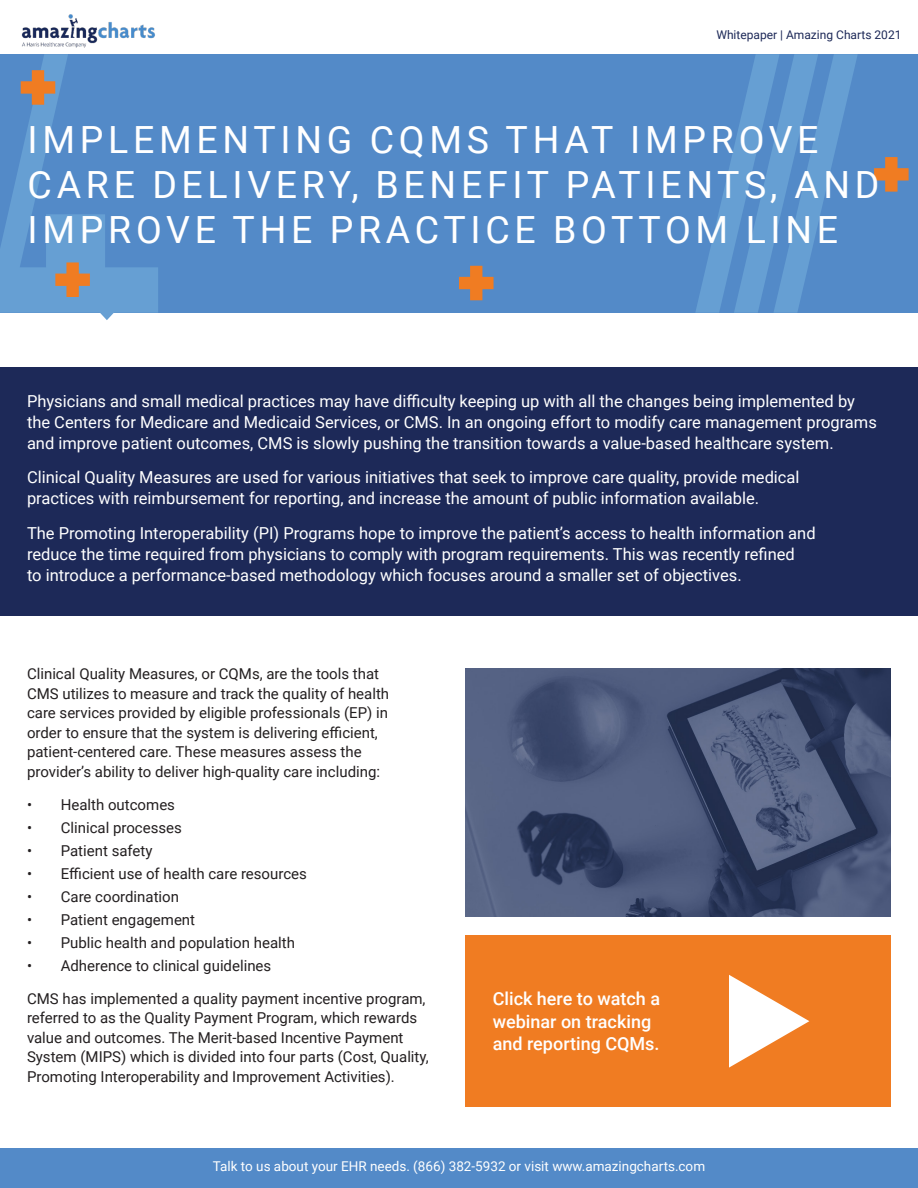
<style>
.page{position:relative;width:918px;height:1188px;background:#fff}
.page>*{position:absolute;margin:0;border:0;box-sizing:border-box;transform-origin:0 0}
.t1{font:37.5px/45px "Roboto";letter-spacing:.125em;color:#fff}
.list_header{font:500 18px/22.5px "Roboto";color:#fff}
.paragraph_test{font:16.5px/21px "Roboto";color:#fff}
.paragraph_test-2{font:15px/19.5px "Roboto";color:#231f20}
.t2{font:13.5px "Roboto";color:#fff}
.t3{font:12px "Roboto";color:#1d2958}
</style>
<div class="page">
<div style="left:0;top:54px;width:918px;height:259px;background:#538ac8"></div>
<svg style="left:696px;top:54px;width:161px;height:259px"></svg>
<svg style="left:459px;top:266px;width:35px;height:34px"></svg>
<svg style="left:874px;top:157px;width:35px;height:35px"></svg>
<svg style="left:0;top:54px;width:158px;height:266px"></svg>
<img style="left:22px;top:14px;width:133px;height:34px">
<div style="left:0;top:1148px;width:918px;height:40px;background:#538ac8"></div>
<img style="left:466px;top:668px;width:425px;height:249px">
<div style="left:0;top:367px;width:918px;height:249px;background:#1d2958"></div>
<div style="left:466px;top:935px;width:425px;height:172px;background:#f07c22"></div>
<svg style="left:729px;top:975px;width:80px;height:93px"></svg>
<p class="t3" style="left:716px;top:26px;width:187px">Whitepaper | Amazing Charts 2021</p>
<p class="t1" style="left:28px;top:116px;width:853px">IMPLEMENTING CQMS THAT IMPROVE<br>CARE DELIVERY, BENEFIT PATIENTS, AND<br>IMPROVE THE PRACTICE BOTTOM LINE</p>
<p class="paragraph_test" style="left:27px;top:390px;width:851px">Physicians and small medical practices may have difficulty keeping up with all the changes being implemented by the Centers for Medicare and Medicaid Services, or CMS. In an ongoing effort to modify care management programs and improve patient outcomes, CMS is slowly pushing the transition towards a value-based healthcare system.</p>
<p class="paragraph_test" style="left:27px;top:466px;width:774px">Clinical Quality Measures are used for various initiatives that seek to improve care quality, provide medical practices with reimbursement for reporting, and increase the amount of public information available.</p>
<p class="paragraph_test" style="left:27px;top:522px;width:790px">The Promoting Interoperability (PI) Programs hope to improve the patient’s access to health information and reduce the time required from physicians to comply with program requirements. This was recently refined<br>to introduce a performance-based methodology which focuses around a smaller set of objectives.</p>
<p class="paragraph_test-2" style="left:27px;top:664px;width:364px">Clinical Quality Measures, or CQMs, are the tools that CMS utilizes to measure and track the quality of health care services provided by eligible professionals (EP) in order to ensure that the system is delivering efficient, patient-centered care. These measures assess the provider’s ability to deliver high-quality care including:</p>
<p class="paragraph_test-2" style="left:27px;top:794px;width:150px">• Health outcomes</p>
<p class="paragraph_test-2" style="left:27px;top:817px;width:156px">• Clinical processes</p>
<p class="paragraph_test-2" style="left:27px;top:840px;width:127px">• Patient safety</p>
<p class="paragraph_test-2" style="left:27px;top:863px;width:281px">• Efficient use of health care resources</p>
<p class="paragraph_test-2" style="left:27px;top:886px;width:154px">• Care coordination</p>
<p class="paragraph_test-2" style="left:27px;top:909px;width:170px">• Patient engagement</p>
<p class="paragraph_test-2" style="left:27px;top:932px;width:270px">• Public health and population health</p>
<p class="paragraph_test-2" style="left:27px;top:955px;width:246px">• Adherence to clinical guidelines</p>
<p class="paragraph_test-2" style="left:27px;top:988px;width:403px">CMS has implemented a quality payment incentive program, referred to as the Quality Payment Program, which rewards value and outcomes. The Merit-based Incentive Payment System (MIPS) which is divided into four parts (Cost, Quality, Promoting Interoperability and Improvement Activities).</p>
<p class="list_header" style="left:493px;top:987px;width:169px">Click here to watch a webinar on tracking and reporting CQMs.</p>
<p class="t2" style="left:213px;top:1156px;width:494px">Talk to us about your EHR needs. (866) 382-5932 or visit www.amazingcharts.com</p>
</div>
